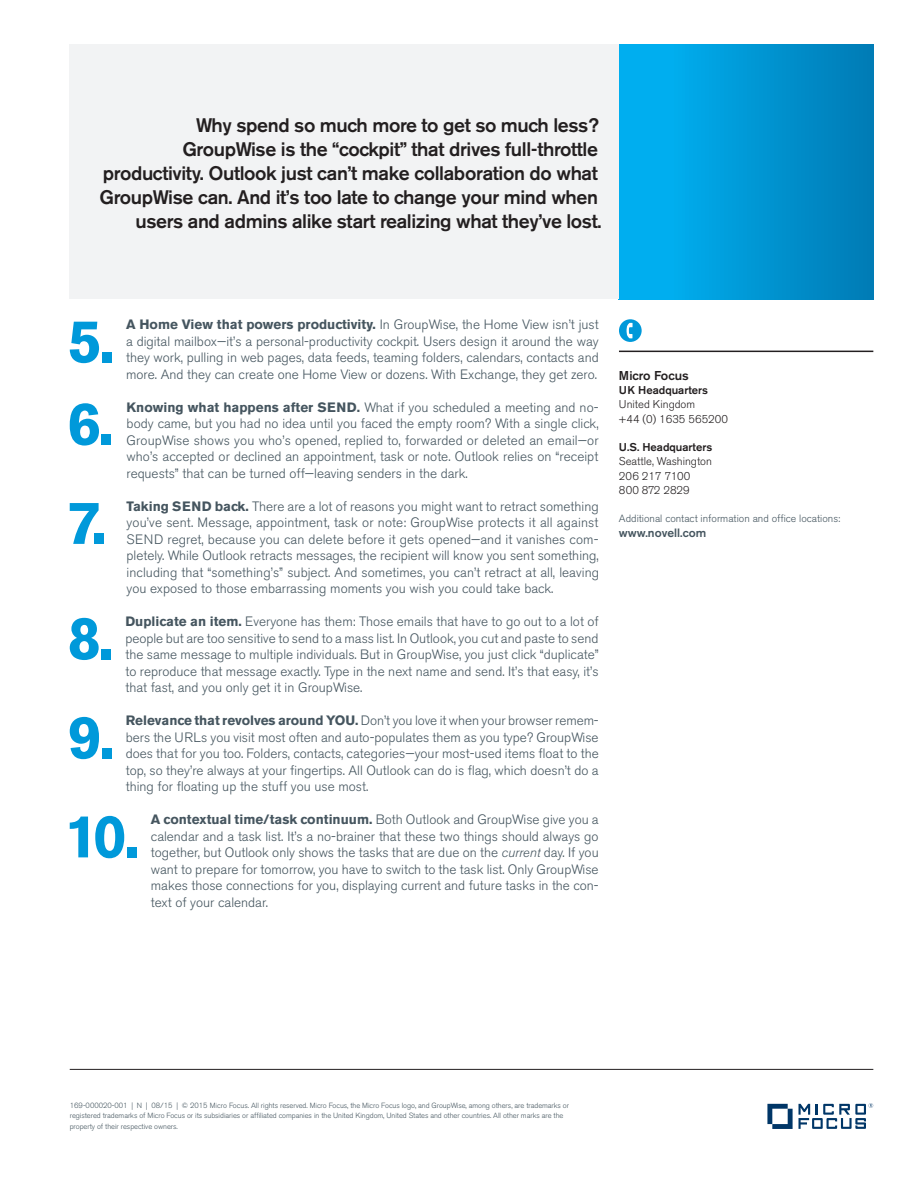
<style>
.page{position:relative;width:918px;height:1188px;background:#fff}
.page>*{position:absolute;margin:0;border:0;box-sizing:border-box;transform-origin:0 0}
.body_9_11{font:700 60.3px "Akzidenz Grotesk BE";color:#0099da}
.pull_quote_13_16_ali{font:500 19.5px/24px "Akzidenz Grotesk BE";letter-spacing:-.02em;color:#231f20;text-align:right}
.body_9_11-2{font:300 13.5px/16.5px "Akzidenz Grotesk BE";color:#45555f;text-align:justify}
.caption_7_9_5_bold{font:500 12.75px "Akzidenz Grotesk BE";color:#231f20}
.caption_7_9_5{font:500 12px "Akzidenz Grotesk BE";color:#45555f}
.caption_7_9_5-2{font:300 11.25px "Akzidenz Grotesk BE";color:#231f20}
.caption_7_9_5-3{font:500 11.25px "Akzidenz Grotesk BE";color:#231f20}
.caption_7_9_5-4{font:300 10.5px "Akzidenz Grotesk BE";color:#45555f}
.mousetype-legal_5_7{font:300 7.5px/10.5px "Akzidenz Grotesk BE";letter-spacing:-.005em;color:#45555f}
.s1{font-weight:700}
.s2{font-style:italic}
</style>
<div class="page">
<hr style="left:619px;top:351px;width:254px;height:1px;background:#231f20">
<div style="left:619px;top:319px;width:23px;height:23px;background:#0099da;border-radius:50%"></div>
<svg style="left:627px;top:323px;width:6px;height:15px"></svg>
<hr style="left:70px;top:1069px;width:803px;height:1px;background:#231f20">
<svg style="left:767px;top:1104px;width:26px;height:25px"></svg>
<svg style="left:799px;top:1103px;width:74px;height:26px"></svg>
<div style="left:619px;top:45px;width:254px;height:254px;background:linear-gradient(to right,#00b6f8,#007cb6)"></div>
<div style="left:70px;top:45px;width:549px;height:254px;background:#f2f3f4"></div>
<p class="pull_quote_13_16_ali" style="left:100px;top:113px;width:503px">Why spend so much more to get so much less?<br>GroupWise is the “cockpit” that drives full-throttle productivity. Outlook just can’t make collaboration do what GroupWise can. And it’s too late to change your mind when users and admins alike start realizing what they’ve lost.</p>
<p class="body_9_11" style="left:68px;top:306px;width:48px">5.</p>
<p class="body_9_11-2" style="left:126px;top:317px;width:474px"><span class="s1">A Home View that powers productivity.</span> In GroupWise, the Home View isn’t just a digital mailbox—it’s a personal-productivity cockpit. Users design it around the way they work, pulling in web pages, data feeds, teaming folders, calendars, contacts and more. And they can create one Home View or dozens. With Exchange, they get zero.</p>
<p class="body_9_11" style="left:67px;top:389px;width:48px">6.</p>
<p class="body_9_11-2" style="left:127px;top:399px;width:474px"><span class="s1">Knowing what happens after SEND.</span> What if you scheduled a meeting and no&shy;body came, but you had no idea until you faced the empty room? With a single click, GroupWise shows you who’s opened, replied to, forwarded or deleted an email—or who’s accepted or declined an appointment, task or note. Outlook relies on “receipt requests” that can be turned off—leaving senders in the dark.</p>
<p class="body_9_11" style="left:68px;top:488px;width:41px">7.</p>
<p class="body_9_11-2" style="left:127px;top:498px;width:474px"><span class="s1">Taking SEND back.</span> There are a lot of reasons you might want to retract something you’ve sent. Message, appointment, task or note: GroupWise protects it all against SEND regret, because you can delete before it gets opened—and it vanishes com&shy;pletely. While Outlook retracts messages, the recipient will know you sent something, including that “something’s” subject. And sometimes, you can’t retract at all, leaving you exposed to those embarrassing moments you wish you could take back.</p>
<p class="body_9_11" style="left:67px;top:603px;width:48px">8.</p>
<p class="body_9_11-2" style="left:125px;top:614px;width:475px"><span class="s1">Duplicate an item.</span> Everyone has them: Those emails that have to go out to a lot of people but are too sensitive to send to a mass list. In Outlook, you cut and paste to send the same message to multiple individuals. But in GroupWise, you just click “duplicate” to reproduce that message exactly. Type in the next name and send. It’s that easy, it’s that fast, and you only get it in GroupWise.</p>
<p class="body_9_11" style="left:68px;top:702px;width:48px">9.</p>
<p class="body_9_11-2" style="left:126px;top:713px;width:474px"><span class="s1">Relevance that revolves around YOU.</span> Don’t you love it when your browser remem&shy;bers the URLs you visit most often and auto-populates them as you type? GroupWise does that for you too. Folders, contacts, categories—your most-used items float to the top, so they’re always at your fingertips. All Outlook can do is flag, which doesn’t do a thing for floating up the stuff you use most.</p>
<p class="body_9_11" style="left:64px;top:801px;width:76px">10.</p>
<p class="body_9_11-2" style="left:151px;top:812px;width:449px"><span class="s1">A contextual time/task continuum.</span> Both Outlook and GroupWise give you a calendar and a task list. It’s a no-brainer that these two things should always go together, but Outlook only shows the tasks that are due on the <span class="s2">current</span> day. If you want to prepare for tomorrow, you have to switch to the task list. Only GroupWise makes those connections for you, displaying current and future tasks in the con&shy;text of your calendar.</p>
<p class="caption_7_9_5_bold" style="left:619px;top:368px;width:71px">Micro Focus</p>
<p class="caption_7_9_5-3" style="left:619px;top:383px;width:91px">UK Headquarters</p>
<p class="caption_7_9_5-2" style="left:619px;top:398px;width:78px">United Kingdom</p>
<p class="caption_7_9_5-2" style="left:619px;top:412px;width:110px">+44 (0) 1635 565200</p>
<p class="caption_7_9_5-3" style="left:619px;top:440px;width:95px">U.S. Headquarters</p>
<p class="caption_7_9_5-2" style="left:619px;top:455px;width:95px">Seattle, Washington</p>
<p class="caption_7_9_5-2" style="left:619px;top:469px;width:73px">206 217 7100</p>
<p class="caption_7_9_5-2" style="left:619px;top:484px;width:72px">800 872 2829</p>
<p class="caption_7_9_5-4" style="left:619px;top:513px;width:223px">Additional contact information and office locations:</p>
<p class="caption_7_9_5" style="left:619px;top:525px;width:89px">www.novell.com</p>
<p class="mousetype-legal_5_7" style="left:70px;top:1100px;width:501px">169-000020-001 | N | 08/15 | © 2015 Micro Focus. All rights reserved. Micro Focus, the Micro Focus logo, and GroupWise, among others, are trademarks or registered trademarks of Micro Focus or its subsidiaries or affiliated companies in the United Kingdom, United States and other countries. All other marks are the property of their respective owners.</p>
</div>
